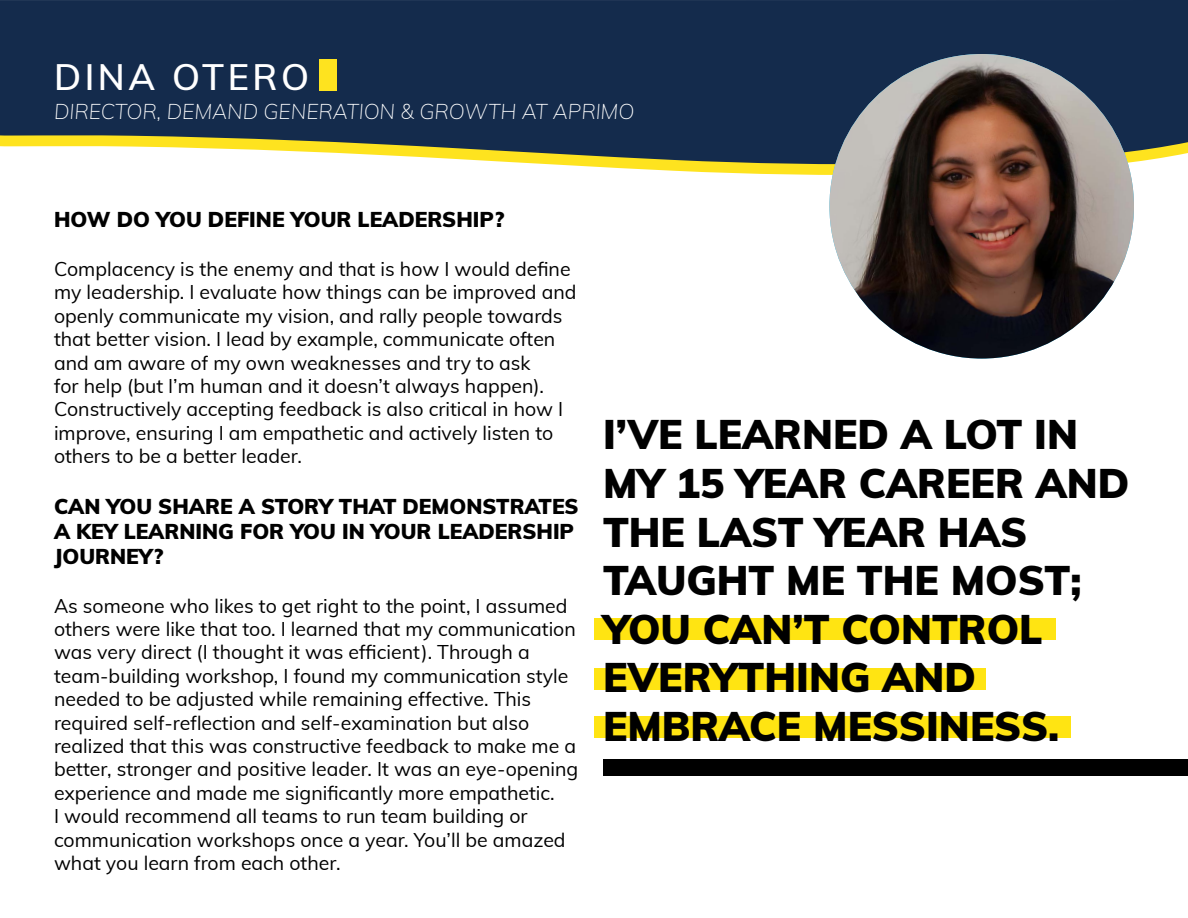
<style>
.page{position:relative;width:1188px;height:918px;background:#fff}
.page>*{position:absolute;margin:0;border:0;box-sizing:border-box;transform-origin:0 0}
.t1{font:900 40.5px/48.6px "Muli";color:#000}
.t2{font:600 36px "Muli";letter-spacing:.1em;color:#fff}
.t3{font:900 21px/25.2px "Muli";color:#000}
.t4{font:italic 200 21px "Muli";color:#fff}
.t5{font:19.5px/23.4px "Muli";color:#000}
</style>
<div class="page">
<svg style="left:564px;top:165px;width:567px;height:10px;fill:#fee31f"></svg>
<svg style="left:0;top:0;width:1188px;height:165px;background:#293d51"></svg>
<div style="left:320px;top:59px;width:18px;height:32px;background:#fee31f"></div>
<img style="left:829px;top:54px;width:305px;height:305px;border-radius:152px">
<div style="left:603px;top:760px;width:585px;height:16px;background:#000"></div>
<div style="left:594px;top:618px;width:462px;height:22px;background:#ffe412"></div>
<div style="left:594px;top:668px;width:392px;height:21px;background:#ffe412"></div>
<div style="left:594px;top:716px;width:476px;height:21px;background:#ffe412"></div>
<h2 class="t2" style="left:54px;top:51px;width:257px">DINA OTERO</h2>
<p class="t4" style="left:54px;top:97px;width:582px">DIRECTOR, DEMAND GENERATION &amp; GROWTH AT APRIMO</p>
<p class="t3" style="left:54px;top:206px;width:452px">HOW DO YOU DEFINE YOUR LEADERSHIP?</p>
<p class="t5" style="left:54px;top:256px;width:524px">Complacency is the enemy and that is how I would define my leadership. I evaluate how things can be improved and openly communicate my vision, and rally people towards that better vision. I lead by example, communicate often and am aware of my own weaknesses and try to ask<br>for help (but I’m human and it doesn’t always happen).<br>Constructively accepting feedback is also critical in how I improve, ensuring I am empathetic and actively listen to others to be a better leader.</p>
<p class="t3" style="left:54px;top:492px;width:526px">CAN YOU SHARE A STORY THAT DEMONSTRATES<br>A KEY LEARNING FOR YOU IN YOUR LEADERSHIP<br>JOURNEY?</p>
<p class="t5" style="left:54px;top:593px;width:526px">As someone who likes to get right to the point, I assumed others were like that too. I learned that my communication was very direct (I thought it was efficient). Through a team-building workshop, I found my communication style needed to be adjusted while remaining effective. This required self-reflection and self-examination but also realized that this was constructive feedback to make me a better, stronger and positive leader. It was an eye-opening experience and made me significantly more empathetic.<br>I would recommend all teams to run team building or communication workshops once a year. You’ll be amazed what you learn from each other.</p>
<h1 class="t1" style="left:603px;top:409px;width:528px">I’VE LEARNED A LOT IN<br>MY 15 YEAR CAREER AND<br>THE LAST YEAR HAS<br>TAUGHT ME THE MOST;<br>YOU CAN’T CONTROL<br>EVERYTHING AND<br>EMBRACE MESSINESS.</h1>
</div>
